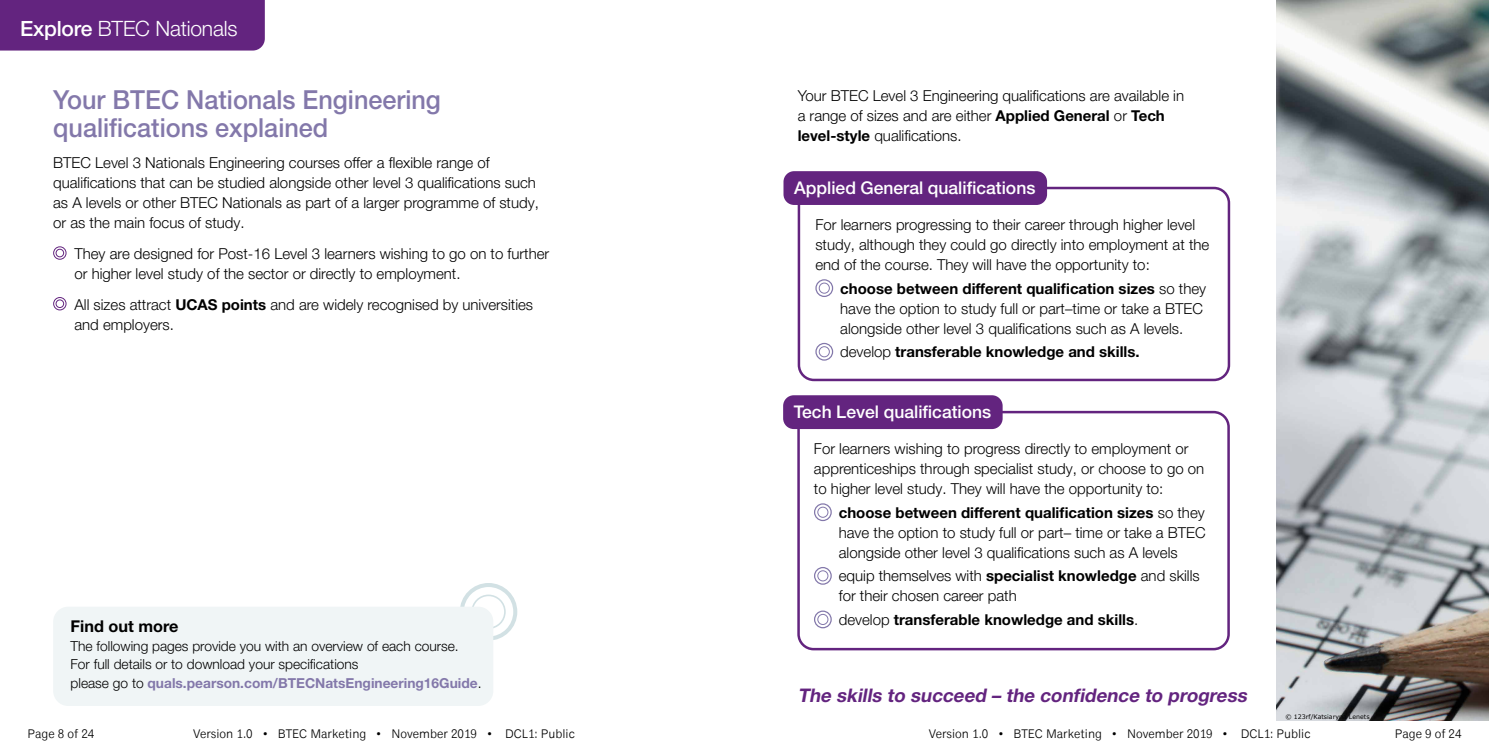
<style>
.page{position:relative;width:1489px;height:745px;background:#fff}
.page>*{position:absolute;margin:0;border:0;box-sizing:border-box;transform-origin:0 0}
.t1{font:500 26.25px/28.8px "Helvetica Neue LT Std";color:#8378aa;scale:.96 1}
.t2{font:300 21px "Helvetica Neue LT Pro";letter-spacing:-.01em;color:#fff}
.t3{font:italic 700 18.75px "Helvetica Neue LT Std";color:#63247f}
.t4{font:500 17.5px "Helvetica Neue LT Std";color:#fff}
.t5{font:700 16.25px "Helvetica Neue LT Std";color:#000}
.t6{font:300 15px/20px "Helvetica Neue LT Pro";color:#000}
.t7{font:700 15px "Helvetica Neue LT Std";color:#000}
.t8{font:300 13.75px/18.8px "Helvetica Neue LT Pro";color:#000}
.t9{font:700 13.75px "Helvetica Neue LT Std";color:#8378aa}
.t10{font:12.5px "Classic Grotesque Pro";color:#000}
.t11{font:6.25px "Verdana";color:#000}
.s1{font-family:"Helvetica Neue LT Std";font-weight:500}
.s2{font-family:"Helvetica Neue LT Std";font-weight:700}
.s3{font-family:"Helvetica Neue LT Pro";font-weight:300;color:#000}
.s4{font-family:"Helvetica Neue LT Pro";font-weight:300}
</style>
<div class="page">
<img style="left:1276px;top:0;width:212px;height:720px">
<div style="left:53px;top:246px;width:13px;height:13px;border:1px solid #63247f;border-radius:50%"></div>
<div style="left:56px;top:249px;width:8px;height:8px;border:1px solid #63247f;border-radius:50%"></div>
<div style="left:53px;top:297px;width:13px;height:13px;border:1px solid #63247f;border-radius:50%"></div>
<div style="left:56px;top:299px;width:8px;height:8px;border:1px solid #63247f;border-radius:50%"></div>
<svg style="left:460px;top:583px;width:57px;height:57px"></svg>
<div style="left:53px;top:606px;width:440px;height:99px;background:#f0f5f6;border-radius:15px"></div>
<div style="left:797px;top:187px;width:433px;height:194px;border:2px solid #63247f;border-radius:15px"></div>
<div style="left:783px;top:171px;width:264px;height:34px;background:#63247f;border-radius:11px"></div>
<div style="left:815px;top:279px;width:18px;height:18px;border:1px solid #8378aa;border-radius:50%"></div>
<div style="left:819px;top:282px;width:10px;height:11px;border:1px solid #8378aa;border-radius:50%"></div>
<div style="left:815px;top:342px;width:18px;height:18px;border:1px solid #8378aa;border-radius:50%"></div>
<div style="left:819px;top:346px;width:10px;height:11px;border:1px solid #8378aa;border-radius:50%"></div>
<div style="left:797px;top:410px;width:432px;height:240px;border:2px solid #63247f;border-radius:15px"></div>
<div style="left:783px;top:395px;width:219px;height:34px;background:#63247f;border-radius:11px"></div>
<div style="left:814px;top:503px;width:17px;height:18px;border:1px solid #8378aa;border-radius:50%"></div>
<div style="left:817px;top:506px;width:11px;height:11px;border:1px solid #8378aa;border-radius:50%"></div>
<div style="left:814px;top:566px;width:17px;height:18px;border:1px solid #8378aa;border-radius:50%"></div>
<div style="left:817px;top:570px;width:11px;height:10px;border:1px solid #8378aa;border-radius:50%"></div>
<div style="left:814px;top:610px;width:17px;height:18px;border:1px solid #8378aa;border-radius:50%"></div>
<div style="left:817px;top:613px;width:11px;height:11px;border:1px solid #8378aa;border-radius:50%"></div>
<div style="left:0;top:0;width:265px;height:50px;background:#63247f"></div>
<h2 class="t2" style="left:20px;top:16px;width:219px"><span class="s1">Explore</span> BTEC Nationals</h2>
<h1 class="t1" style="left:53px;top:85px;width:405px">Your BTEC Nationals Engineering qualifications explained</h1>
<p class="t6" style="left:53px;top:152px;width:487px">BTEC Level 3 Nationals Engineering courses offer a flexible range of qualifications that can be studied alongside other level 3 qualifications such as A levels or other BTEC Nationals as part of a larger programme of study, or as the main focus of study.</p>
<p class="t6" style="left:74px;top:243px;width:476px">They are designed for Post-16 Level 3 learners wishing to go on to further or higher level study of the sector or directly to employment.</p>
<p class="t6" style="left:74px;top:293px;width:460px">All sizes attract <span class="s2">UCAS points</span> and are widely recognised by universities and employers.</p>
<p class="t5" style="left:71px;top:615px;width:109px">Find out more</p>
<p class="t8" style="left:71px;top:635px;width:389px">The following pages provide you with an overview of each course.<br>For full details or to download your specifications</p>
<p class="t9" style="left:71px;top:674px;width:412px"><span class="s3">please go to</span> quals.pearson.com/BTECNatsEngineering16Guide<span class="s3">.</span></p>
<p class="t6" style="left:797px;top:85px;width:388px">Your BTEC Level 3 Engineering qualifications are available in a range of sizes and are either <span class="s2">Applied General</span> or <span class="s2">Tech level-style</span> qualifications.</p>
<p class="t4" style="left:794px;top:177px;width:243px">Applied General qualifications</p>
<p class="t6" style="left:815px;top:214px;width:395px">For learners progressing to their career through higher level study, although they could go directly into employment at the end of the course. They will have the opportunity to:</p>
<p class="t7" style="left:840px;top:279px;width:367px">choose between different qualification sizes <span class="s4">so they</span></p>
<p class="t6" style="left:840px;top:297px;width:364px">have the option to study full or part–time or take a BTEC alongside other level 3 qualifications such as A levels.</p>
<p class="t7" style="left:840px;top:342px;width:301px"><span class="s4">develop</span> transferable knowledge and skills.</p>
<p class="t4" style="left:793px;top:401px;width:199px">Tech Level qualifications</p>
<p class="t6" style="left:814px;top:438px;width:392px">For learners wishing to progress directly to employment or apprenticeships through specialist study, or choose to go on to higher level study. They will have the opportunity to:</p>
<p class="t7" style="left:838px;top:502px;width:367px">choose between different qualification sizes <span class="s4">so they</span></p>
<p class="t6" style="left:838px;top:521px;width:368px">have the option to study full or part– time or take a BTEC alongside other level 3 qualifications such as A levels</p>
<p class="t6" style="left:838px;top:565px;width:362px">equip themselves with <span class="s2">specialist knowledge</span> and skills for their chosen career path</p>
<p class="t7" style="left:838px;top:609px;width:301px"><span class="s4">develop</span> transferable knowledge and skills<span class="s4">.</span></p>
<p class="t3" style="left:797px;top:683px;width:454px">The skills to succeed – the confidence to progress</p>
<p class="t11" style="left:1285px;top:712px;width:86px">© 123rf/Katsiaryna Lenets</p>
<p class="t10" style="left:28px;top:725px;width:68px">Page 8 of 24</p>
<p class="t10" style="left:193px;top:725px;width:383px">Version 1.0 • BTEC Marketing • November 2019 • DCL1: Public</p>
<p class="t10" style="left:928px;top:725px;width:383px">Version 1.0 • BTEC Marketing • November 2019 • DCL1: Public</p>
<p class="t10" style="left:1394px;top:725px;width:68px">Page 9 of 24</p>
</div>
